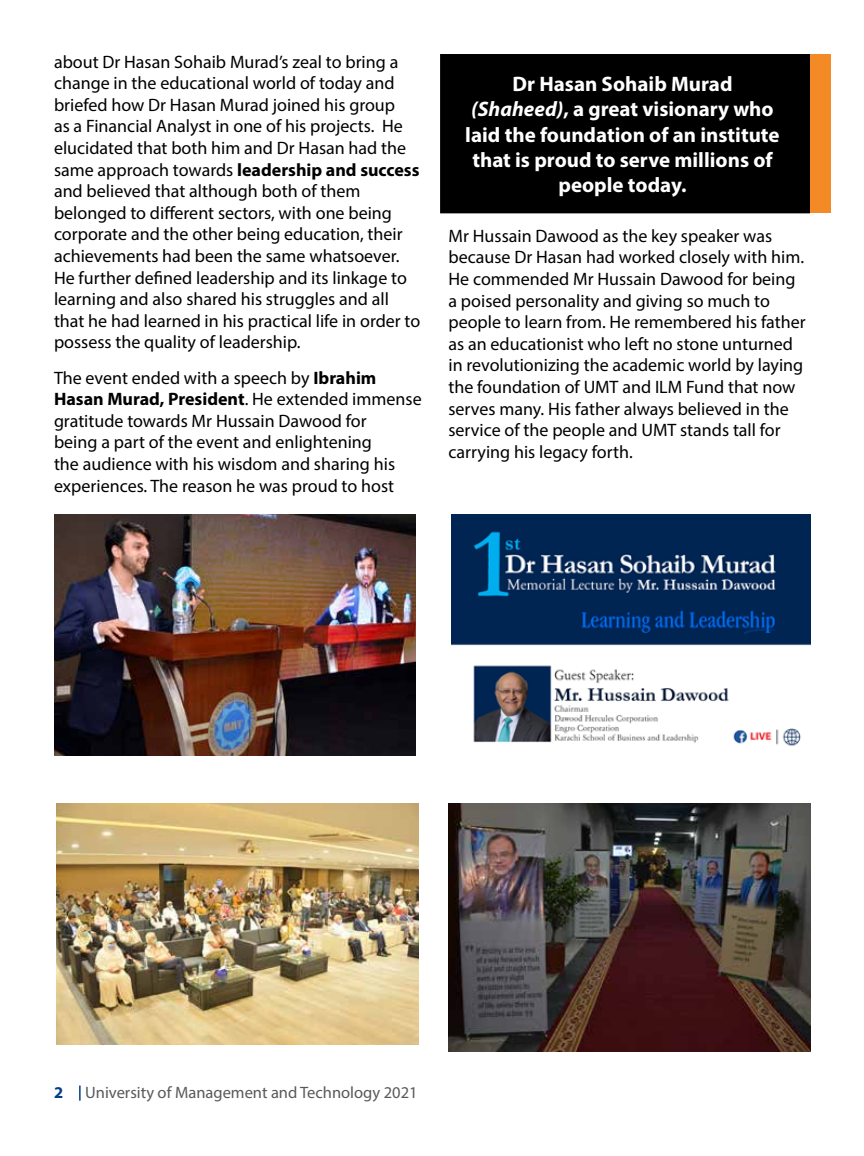
<style>
.page{position:relative;width:864px;height:1156px;background:#fff}
.page>*{position:absolute;margin:0;border:0;box-sizing:border-box;transform-origin:0 0}
.t1{font:700 21px/25.2px "Myriad Pro";color:#fff;text-align:center}
.t2{font:18px/21.6px "Myriad Pro";color:#000}
.t3{font:16.5px "Myriad Pro";color:#58595b}
.t4{font:700 16.5px "Myriad Pro";color:#023f88}
.s1{font-weight:700}
.s2{font-style:italic}
</style>
<div class="page">
<svg style="left:79px;top:1085px;width:2px;height:15px"></svg>
<img style="left:54px;top:514px;width:362px;height:242px">
<img style="left:448px;top:803px;width:362px;height:249px">
<img style="left:56px;top:803px;width:362px;height:241px">
<div style="left:810px;top:54px;width:20px;height:159px;background:#f38a26"></div>
<div style="left:441px;top:55px;width:368px;height:158px;background:#000"></div>
<div style="left:440px;top:54px;width:370px;height:159px;border:2px solid #000"></div>
<img style="left:452px;top:514px;width:358px;height:232px">
<p class="t2" style="left:54px;top:50px;width:368px">about Dr Hasan Sohaib Murad’s zeal to bring a change in the educational world of today and briefed how Dr Hasan Murad joined his group<br>as a Financial Analyst in one of his projects. He elucidated that both him and Dr Hasan had the same approach towards <span class="s1">leadership and success </span>and believed that although both of them belonged to different sectors, with one being corporate and the other being education, their achievements had been the same whatsoever.<br>He further defined leadership and its linkage to learning and also shared his struggles and all that he had learned in his practical life in order to possess the quality of leadership.</p>
<p class="t2" style="left:54px;top:366px;width:369px">The event ended with a speech by <span class="s1">Ibrahim Hasan Murad, President</span>. He extended immense gratitude towards Mr Hussain Dawood for<br>being a part of the event and enlightening<br>the audience with his wisdom and sharing his experiences. The reason he was proud to host</p>
<p class="t1" style="left:465px;top:71px;width:316px">Dr Hasan Sohaib Murad <span class="s2">(Shaheed)</span>, a great visionary who laid the foundation of an institute that is proud to serve millions of people today.</p>
<p class="t2" style="left:449px;top:225px;width:359px">Mr Hussain Dawood as the key speaker was because Dr Hasan had worked closely with him.<br>He commended Mr Hussain Dawood for being a poised personality and giving so much to people to learn from. He remembered his father as an educationist who left no stone unturned in revolutionizing the academic world by laying the foundation of UMT and ILM Fund that now serves many. His father always believed in the service of the people and UMT stands tall for carrying his legacy forth.</p>
<p class="t4" style="left:54px;top:1081px;width:11px">2</p>
<p class="t3" style="left:85px;top:1082px;width:334px">University of Management and Technology 2021</p>
</div>
